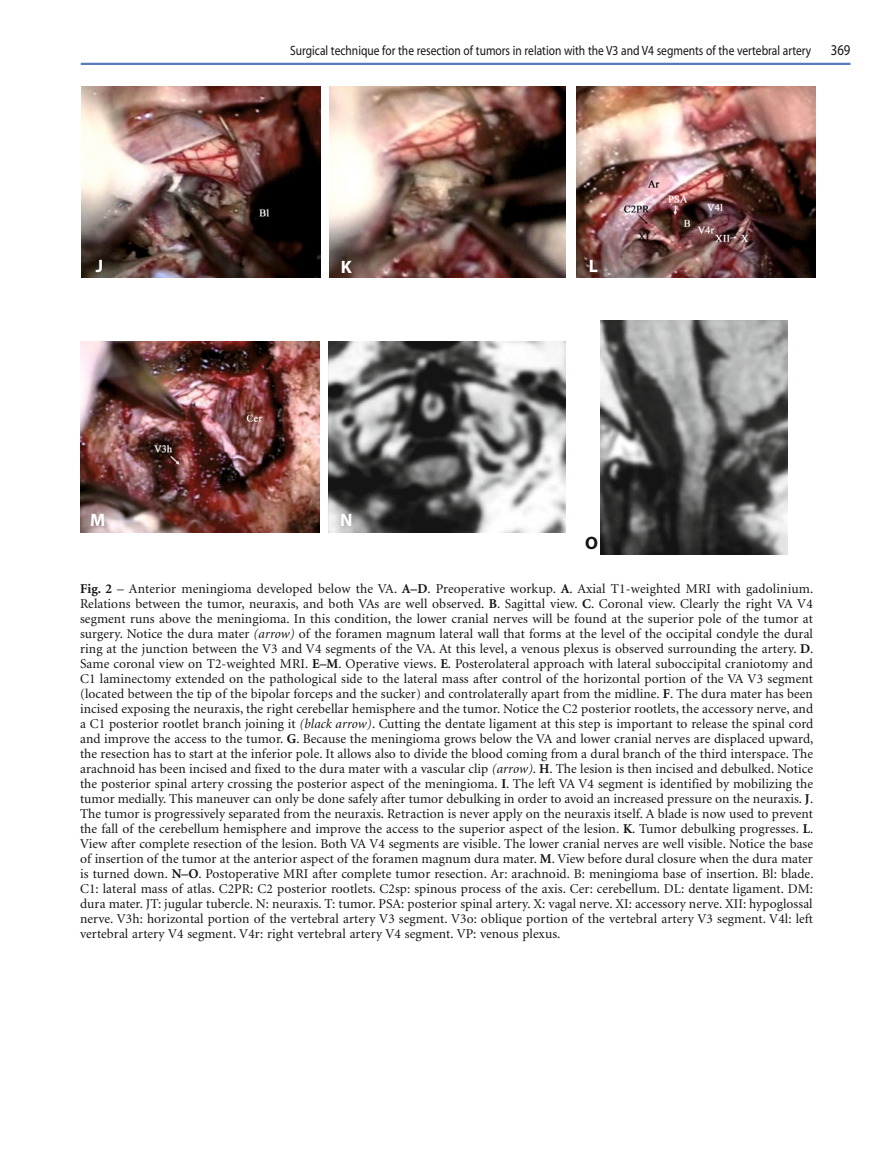
<style>
.page{position:relative;width:893px;height:1149px;background:#fff}
.page>*{position:absolute;margin:0;border:0;box-sizing:border-box;transform-origin:0 0}
.t1{font:700 18px "Myriad";color:#fff}
.t2{font:700 18px "Myriad";color:#131413}
.t3{font:15px "Myriad";color:#131413;scale:.85 1}
.t4{font:13.5px/15px "Minion";letter-spacing:.005em;color:#131413;text-align:justify}
.t5{font:13.5px "Myriad";color:#131413;scale:.85 1}
.s1{font-weight:700}
.s2{font-style:italic}
</style>
<div class="page">
<hr style="left:81px;top:63px;width:769px;height:2px;background:#587bbd">
<img style="left:81px;top:86px;width:239px;height:191px">
<img style="left:330px;top:86px;width:236px;height:191px">
<img style="left:576px;top:86px;width:240px;height:192px">
<img style="left:81px;top:341px;width:238px;height:191px">
<img style="left:329px;top:341px;width:236px;height:191px">
<img style="left:600px;top:320px;width:187px;height:234px">
<p class="t5" style="left:290px;top:46px;width:614px">Surgical technique for the resection of tumors in relation with the V3 and V4 segments of the vertebral artery</p>
<p class="t3" style="left:831px;top:45px;width:25px">369</p>
<h1 class="t1" style="left:96px;top:259px;width:9px">J</h1>
<h1 class="t1" style="left:341px;top:260px;width:13px">K</h1>
<h1 class="t1" style="left:589px;top:259px;width:11px">L</h1>
<h1 class="t1" style="left:90px;top:513px;width:17px">M</h1>
<h1 class="t1" style="left:340px;top:513px;width:14px">N</h1>
<h1 class="t2" style="left:585px;top:536px;width:14px">O</h1>
<p class="t4" style="left:80px;top:582px;width:735px"><span class="s1">Fig. 2</span> – Anterior meningioma developed below the VA. <span class="s1">A–D</span>. Preoperative workup. <span class="s1">A</span>. Axial T1-weighted MRI with gadolinium.<br>Relations between the tumor, neuraxis, and both VAs are well observed. <span class="s1">B</span>. Sagittal view. <span class="s1">C</span>. Coronal view. Clearly the right VA V4 segment runs above the meningioma. In this condition, the lower cranial nerves will be found at the superior pole of the tumor at surgery. Notice the dura mater <span class="s2">(arrow)</span> of the foramen magnum lateral wall that forms at the level of the occipital condyle the dural ring at the junction between the V3 and V4 segments of the VA. At this level, a venous plexus is observed surrounding the artery. <span class="s1">D</span>.<br>Same coronal view on T2-weighted MRI. <span class="s1">E–M</span>. Operative views. <span class="s1">E</span>. Posterolateral approach with lateral suboccipital craniotomy and C1 laminectomy extended on the pathological side to the lateral mass after control of the horizontal portion of the VA V3 segment (located between the tip of the bipolar forceps and the sucker) and controlaterally apart from the midline. <span class="s1">F</span>. The dura mater has been incised exposing the neuraxis, the right cerebellar hemisphere and the tumor. Notice the C2 posterior rootlets, the accessory nerve, and a C1 posterior rootlet branch joining it <span class="s2">(black arrow)</span>. Cutting the dentate ligament at this step is important to release the spinal cord and improve the access to the tumor. <span class="s1">G</span>. Because the meningioma grows below the VA and lower cranial nerves are displaced upward, the resection has to start at the inferior pole. It allows also to divide the blood coming from a dural branch of the third interspace. The arachnoid has been incised and fixed to the dura mater with a vascular clip <span class="s2">(arrow)</span>. <span class="s1">H</span>. The lesion is then incised and debulked. Notice the posterior spinal artery crossing the posterior aspect of the meningioma. <span class="s1">I</span>. The left VA V4 segment is identified by mobilizing the tumor medially. This maneuver can only be done safely after tumor debulking in order to avoid an increased pressure on the neuraxis. <span class="s1">J</span>.<br>The tumor is progressively separated from the neuraxis. Retraction is never apply on the neuraxis itself. A blade is now used to prevent the fall of the cerebellum hemisphere and improve the access to the superior aspect of the lesion. <span class="s1">K</span>. Tumor debulking progresses. <span class="s1">L</span>.<br>View after complete resection of the lesion. Both VA V4 segments are visible. The lower cranial nerves are well visible. Notice the base of insertion of the tumor at the anterior aspect of the foramen magnum dura mater. <span class="s1">M</span>. View before dural closure when the dura mater is turned down. <span class="s1">N–O</span>. Postoperative MRI after complete tumor resection. Ar: arachnoid. B: meningioma base of insertion. Bl: blade.<br>C1: lateral mass of atlas. C2PR: C2 posterior rootlets. C2sp: spinous process of the axis. Cer: cerebellum. DL: dentate ligament. DM: dura mater. JT: jugular tubercle. N: neuraxis. T: tumor. PSA: posterior spinal artery. X: vagal nerve. XI: accessory nerve. XII: hypoglossal nerve. V3h: horizontal portion of the vertebral artery V3 segment. V3o: oblique portion of the vertebral artery V3 segment. V4l: left vertebral artery V4 segment. V4r: right vertebral artery V4 segment. VP: venous plexus.</p>
</div>
